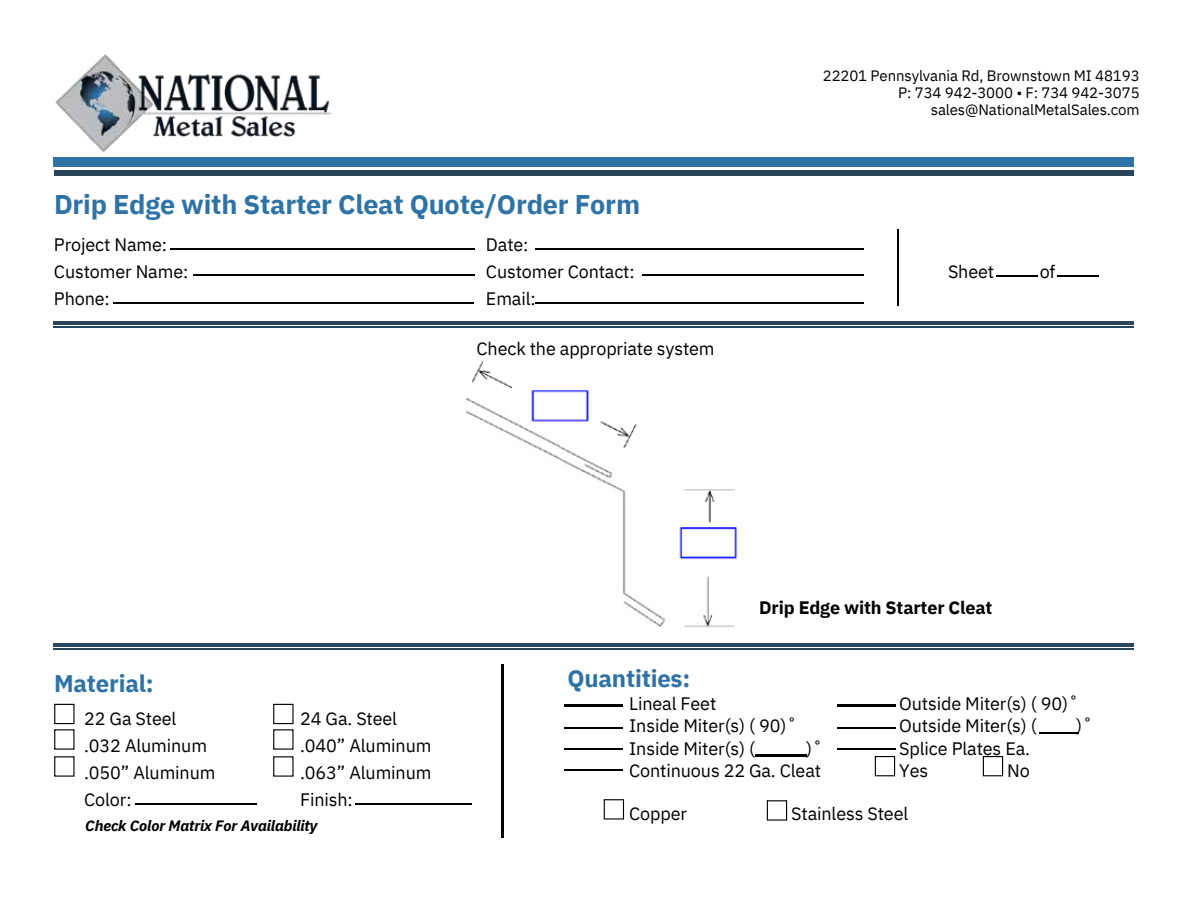
<style>
.page{position:relative;width:1188px;height:918px;background:#fff}
.page>*{position:absolute;margin:0;border:0;box-sizing:border-box;transform-origin:0 0}
.t1{font:700 27px "IBM Plex Sans";letter-spacing:-.01em;color:#2f73a6}
.t2{font:700 24px "IBM Plex Sans";letter-spacing:-.01em;color:#2f73a6}
.t3{font:18px/27px "IBM Plex Sans";letter-spacing:-.01em;color:#000}
.t4{font:700 18px "IBM Plex Sans";letter-spacing:-.01em;color:#000}
.t5{font:15px/16.8px "IBM Plex Sans";letter-spacing:-.01em;color:#000;text-align:right}
.t6{font:italic 700 15px "IBM Plex Sans";letter-spacing:-.01em;color:#000}
</style>
<div class="page">
<img style="left:465px;top:361px;width:272px;height:267px">
<img style="left:55px;top:54px;width:277px;height:98px">
<svg style="left:54px;top:704px;width:21px;height:46px"></svg>
<svg style="left:54px;top:756px;width:21px;height:21px"></svg>
<hr style="left:135px;top:803px;width:121px;height:2px;background:#000">
<svg style="left:273px;top:704px;width:21px;height:46px"></svg>
<svg style="left:273px;top:756px;width:21px;height:21px"></svg>
<hr style="left:113px;top:302px;width:361px;height:1px;background:#000">
<hr style="left:171px;top:249px;width:304px;height:1px;background:#000">
<hr style="left:194px;top:275px;width:281px;height:1px;background:#000">
<hr style="left:356px;top:803px;width:116px;height:2px;background:#000">
<hr style="left:536px;top:249px;width:328px;height:1px;background:#000">
<hr style="left:536px;top:303px;width:328px;height:1px;background:#000">
<hr style="left:643px;top:275px;width:221px;height:1px;background:#000">
<hr style="left:897px;top:229px;width:2px;height:76px;background:#000">
<hr style="left:997px;top:275px;width:41px;height:2px;background:#000">
<hr style="left:54px;top:322px;width:1080px;height:3px;background:#29465c">
<hr style="left:54px;top:327px;width:1080px;height:1px;background:#29465c">
<div style="left:54px;top:157px;width:1080px;height:9px;background:#2f73a6"></div>
<hr style="left:54px;top:171px;width:1080px;height:4px;background:#29465c">
<hr style="left:565px;top:705px;width:58px;height:1px;background:#000">
<hr style="left:565px;top:727px;width:58px;height:2px;background:#000">
<hr style="left:565px;top:748px;width:58px;height:2px;background:#000">
<hr style="left:565px;top:769px;width:58px;height:2px;background:#000">
<hr style="left:502px;top:664px;width:1px;height:173px;background:#000">
<hr style="left:54px;top:644px;width:1080px;height:3px;background:#29465c">
<hr style="left:54px;top:649px;width:1080px;height:1px;background:#29465c">
<hr style="left:756px;top:755px;width:51px;height:1px;background:#000">
<hr style="left:1039px;top:732px;width:39px;height:1px;background:#000">
<hr style="left:838px;top:705px;width:58px;height:1px;background:#000">
<hr style="left:838px;top:727px;width:58px;height:2px;background:#000">
<hr style="left:838px;top:748px;width:58px;height:2px;background:#000">
<svg style="left:875px;top:756px;width:20px;height:20px"></svg>
<svg style="left:983px;top:756px;width:20px;height:20px"></svg>
<svg style="left:604px;top:799px;width:20px;height:21px"></svg>
<svg style="left:767px;top:800px;width:20px;height:21px"></svg>
<hr style="left:1057px;top:275px;width:41px;height:2px;background:#000">
<h1 class="t1" style="left:54px;top:187px;width:588px">Drip Edge with Starter Cleat Quote/Order Form</h1>
<h4 class="t3" style="left:54px;top:231px;width:136px">Project Name:<br>Customer Name:<br>Phone:</h4>
<h4 class="t3" style="left:486px;top:231px;width:150px">Date:<br>Customer Contact:<br>Email:</h4>
<h4 class="t3" style="left:477px;top:334px;width:240px">Check the appropriate system</h4>
<p class="t5" style="left:823px;top:67px;width:318px">22201 Pennsylvania Rd, Brownstown MI 48193</p>
<p class="t5" style="left:898px;top:84px;width:243px">P: 734 942-3000 • F: 734 942-3075 sales@NationalMetalSales.com</p>
<h3 class="t3" style="left:948px;top:257px;width:48px">Sheet</h3>
<h2 class="t3" style="left:1040px;top:257px;width:17px">of</h2>
<h4 class="t2" style="left:54px;top:667px;width:101px">Material:</h4>
<h4 class="t2" style="left:567px;top:663px;width:125px">Quantities:</h4>
<h4 class="t4" style="left:759px;top:595px;width:235px">Drip Edge with Starter Cleat</h4>
<h4 class="t3" style="left:84px;top:704px;width:133px">22 Ga Steel .032 Aluminum .050” Aluminum<br>Color:</h4>
<p class="t3" style="left:300px;top:704px;width:133px">24 Ga. Steel .040” Aluminum .063” Aluminum<br>Finish:</p>
<p class="t6" style="left:85px;top:816px;width:234px">Check Color Matrix For Availability</p>
<h4 class="t3" style="left:629px;top:692px;width:193px;line-height:22.5px">Lineal Feet<br>Inside Miter(s) ( 90)˚<br>Inside Miter(s) (<br>Continuous 22 Ga. Cleat</h4>
<h4 class="t3" style="left:899px;top:692px;width:181px;line-height:22.5px">Outside Miter(s) ( 90)˚<br>Outside Miter(s) (<br>Splice Plates Ea.</h4>
<h5 class="t3" style="left:1076px;top:712px;width:18px">)˚</h5>
<h2 class="t3" style="left:806px;top:734px;width:18px">)˚</h2>
<h4 class="t3" style="left:899px;top:757px;width:31px">Yes</h4>
<p class="t3" style="left:1007px;top:757px;width:24px">No</p>
<h4 class="t3" style="left:629px;top:800px;width:59px">Copper</h4>
<p class="t3" style="left:791px;top:800px;width:119px">Stainless Steel</p>
</div>
